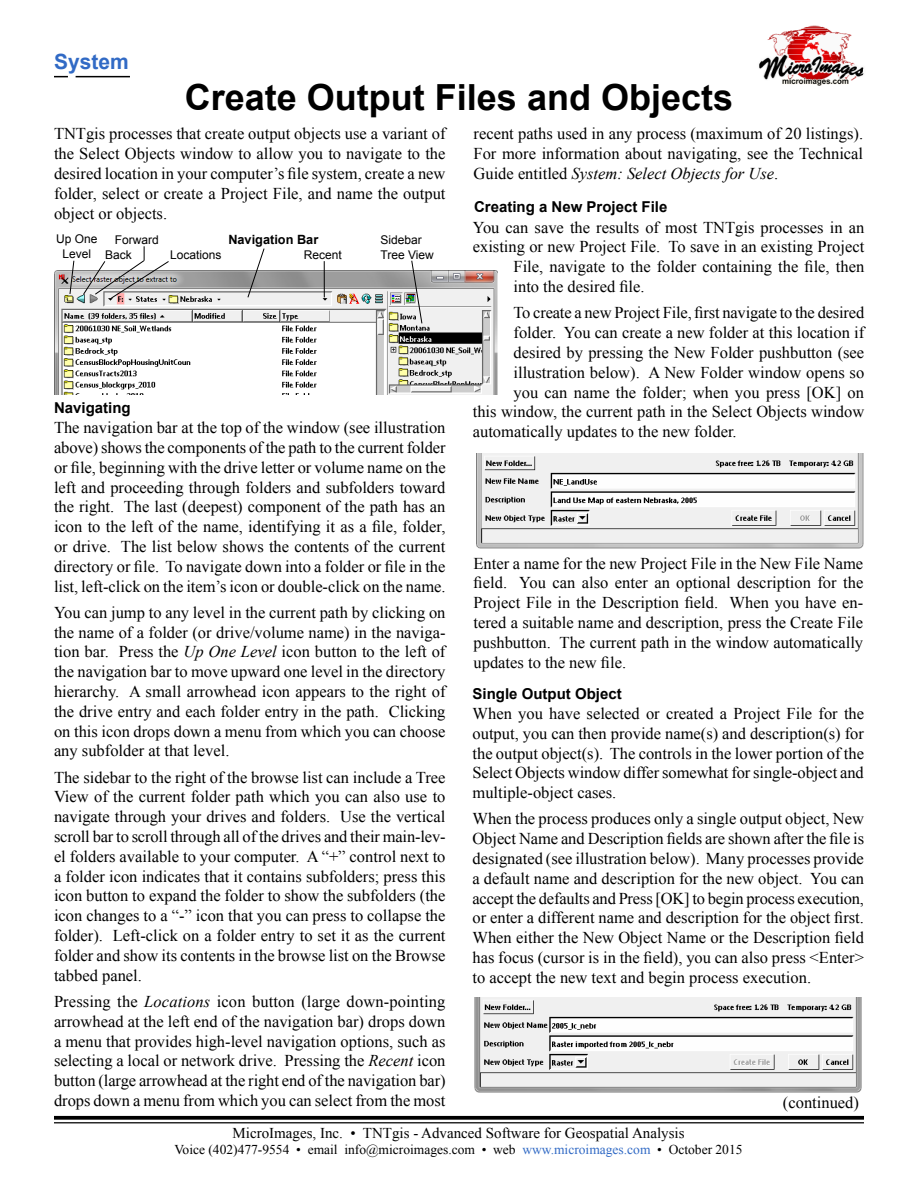
<style>
.page{position:relative;width:918px;height:1188px;background:#fff}
.page>*{position:absolute;margin:0;border:0;box-sizing:border-box;transform-origin:0 0}
.t1{font:700 36px "Arial";color:#000}
.t2{font:700 21px "Arial";color:#316ac5}
.t3{font:16.5px/19.8px "Times New Roman";color:#000;text-align:justify}
.t4{font:15px "Times New Roman";color:#000}
.t5{font:700 15px "Arial";color:#000}
.t6{font:13.5px "Times New Roman";color:#000}
.t7{font:700 12.75px "Arial";color:#000}
.t8{font:12px/14.4px "Arial";color:#000;text-align:center}
.s1{font-style:italic}
.s2{color:#316ac5}
</style>
<div class="page">
<svg style="left:54px;top:1116px;width:810px;height:4px;background:#141414"></svg>
<hr style="left:54px;top:1122px;width:810px;height:1px;background:#000">
<img style="left:54px;top:271px;width:443px;height:123px">
<svg style="left:54px;top:76px;width:14px;height:1px"></svg>
<hr style="left:76px;top:76px;width:54px;height:1px;background:#000">
<img style="left:759px;top:26px;width:105px;height:60px">
<img style="left:476px;top:453px;width:387px;height:95px">
<img style="left:474px;top:998px;width:388px;height:95px">
<svg style="left:69px;top:260px;width:6px;height:35px"></svg>
<svg style="left:247px;top:248px;width:18px;height:50px"></svg>
<hr style="left:324px;top:261px;width:1px;height:36px;background:#000">
<svg style="left:83px;top:246px;width:87px;height:53px"></svg>
<svg style="left:411px;top:260px;width:12px;height:64px"></svg>
<p class="t2" style="left:54px;top:48px;width:76px">System</p>
<h1 class="t1" style="left:185px;top:74px;width:550px">Create Output Files and Objects</h1>
<p class="t3" style="left:54px;top:124px;width:393px">TNTgis processes that create output objects use a variant of the Select Objects window to allow you to navigate to the desired location in your computer’s file system, create a new folder, select or create a Project File, and name the output object or objects.</p>
<p class="t8" style="left:56px;top:232px;width:43px">Up One<br>Level</p>
<p class="t8" style="left:115px;top:232px;width:46px">Forward</p>
<p class="t8" style="left:381px;top:233px;width:55px;text-align:left">Sidebar<br>Tree View</p>
<p class="t7" style="left:228px;top:231px;width:91px">Navigation Bar</p>
<p class="t8" style="left:170px;top:248px;width:53px">Locations</p>
<p class="t8" style="left:304px;top:248px;width:40px">Recent</p>
<p class="t8" style="left:105px;top:248px;width:28px">Back</p>
<p class="t5" style="left:54px;top:397px;width:78px">Navigating</p>
<p class="t3" style="left:54px;top:417px;width:393px">The navigation bar at the top of the window (see illustration above) shows the components of the path to the current folder or file, beginning with the drive letter or volume name on the left and proceeding through folders and subfolders toward the right. The last (deepest) component of the path has an icon to the left of the name, identifying it as a file, folder, or drive. The list below shows the contents of the current directory or file. To navigate down into a folder or file in the list, left-click on the item’s icon or double-click on the name.</p>
<p class="t3" style="left:54px;top:602px;width:393px">You can jump to any level in the current path by clicking on the name of a folder (or drive/volume name) in the naviga&shy;tion bar. Press the <span class="s1">Up One Level</span> icon button to the left of the navigation bar to move upward one level in the directory hierarchy. A small arrowhead icon appears to the right of the drive entry and each folder entry in the path. Clicking on this icon drops down a menu from which you can choose any subfolder at that level.</p>
<p class="t3" style="left:54px;top:767px;width:393px">The sidebar to the right of the browse list can include a Tree View of the current folder path which you can also use to navigate through your drives and folders. Use the vertical scroll bar to scroll through all of the drives and their main-lev&shy;el folders available to your computer. A “+” control next to a folder icon indicates that it contains subfolders; press this icon button to expand the folder to show the subfolders (the icon changes to a “-” icon that you can press to collapse the folder). Left-click on a folder entry to set it as the current folder and show its contents in the browse list on the Browse tabbed panel.</p>
<p class="t3" style="left:54px;top:991px;width:393px">Pressing the <span class="s1">Locations</span> icon button (large down-pointing arrowhead at the left end of the navigation bar) drops down a menu that provides high-level navigation options, such as selecting a local or network drive. Pressing the <span class="s1">Recent</span> icon button (large arrowhead at the right end of the navigation bar) drops down a menu from which you can select from the most</p>
<p class="t3" style="left:474px;top:124px;width:391px">recent paths used in any process (maximum of 20 listings).<br>For more information about navigating, see the Technical Guide entitled <span class="s1">System: Select Objects for Use</span>.</p>
<p class="t5" style="left:474px;top:197px;width:195px">Creating a New Project File</p>
<p class="t3" style="left:473px;top:217px;width:393px">You can save the results of most TNTgis processes in an</p>
<p class="t3" style="left:473px;top:237px;width:393px">existing or new Project File. To save in an existing Project</p>
<p class="t3" style="left:514px;top:257px;width:352px">File, navigate to the folder containing the file, then</p>
<p class="t3" style="left:514px;top:276px;width:133px">into the desired file.</p>
<p class="t3" style="left:514px;top:303px;width:352px">To create a new Project File, first navigate to the desired</p>
<p class="t3" style="left:514px;top:322px;width:352px">folder. You can create a new folder at this location if</p>
<p class="t3" style="left:514px;top:342px;width:352px">desired by pressing the New Folder pushbutton (see</p>
<p class="t3" style="left:514px;top:362px;width:352px">illustration below). A New Folder window opens so</p>
<p class="t3" style="left:514px;top:382px;width:352px">you can name the folder; when you press [OK] on</p>
<p class="t3" style="left:473px;top:402px;width:393px">this window, the current path in the Select Objects window</p>
<p class="t3" style="left:473px;top:421px;width:265px">automatically updates to the new folder.</p>
<p class="t3" style="left:474px;top:553px;width:391px">Enter a name for the new Project File in the New File Name field. You can also enter an optional description for the Project File in the Description field. When you have en&shy;tered a suitable name and description, press the Create File pushbutton. The current path in the window automatically updates to the new file.</p>
<p class="t5" style="left:472px;top:684px;width:151px">Single Output Object</p>
<p class="t3" style="left:472px;top:703px;width:393px">When you have selected or created a Project File for the output, you can then provide name(s) and description(s) for the output object(s). The controls in the lower portion of the Select Objects window differ somewhat for single-object and multiple-object cases.</p>
<p class="t3" style="left:472px;top:809px;width:393px">When the process produces only a single output object, New Object Name and Description fields are shown after the file is designated (see illustration below). Many processes provide a default name and description for the new object. You can accept the defaults and Press [OK] to begin process execution, or enter a different name and description for the object first.<br>When either the New Object Name or the Description field has focus (cursor is in the field), you can also press &lt;Enter&gt; to accept the new text and begin process execution.</p>
<p class="t3" style="left:783px;top:1093px;width:78px">(continued)</p>
<p class="t4" style="left:233px;top:1123px;width:453px">MicroImages, Inc. • TNTgis - Advanced Software for Geospatial Analysis</p>
<p class="t6" style="left:175px;top:1141px;width:569px">Voice (402)477-9554 • email info@microimages.com • web <span class="s2">www.microimages.com</span> • October 2015</p>
</div>
